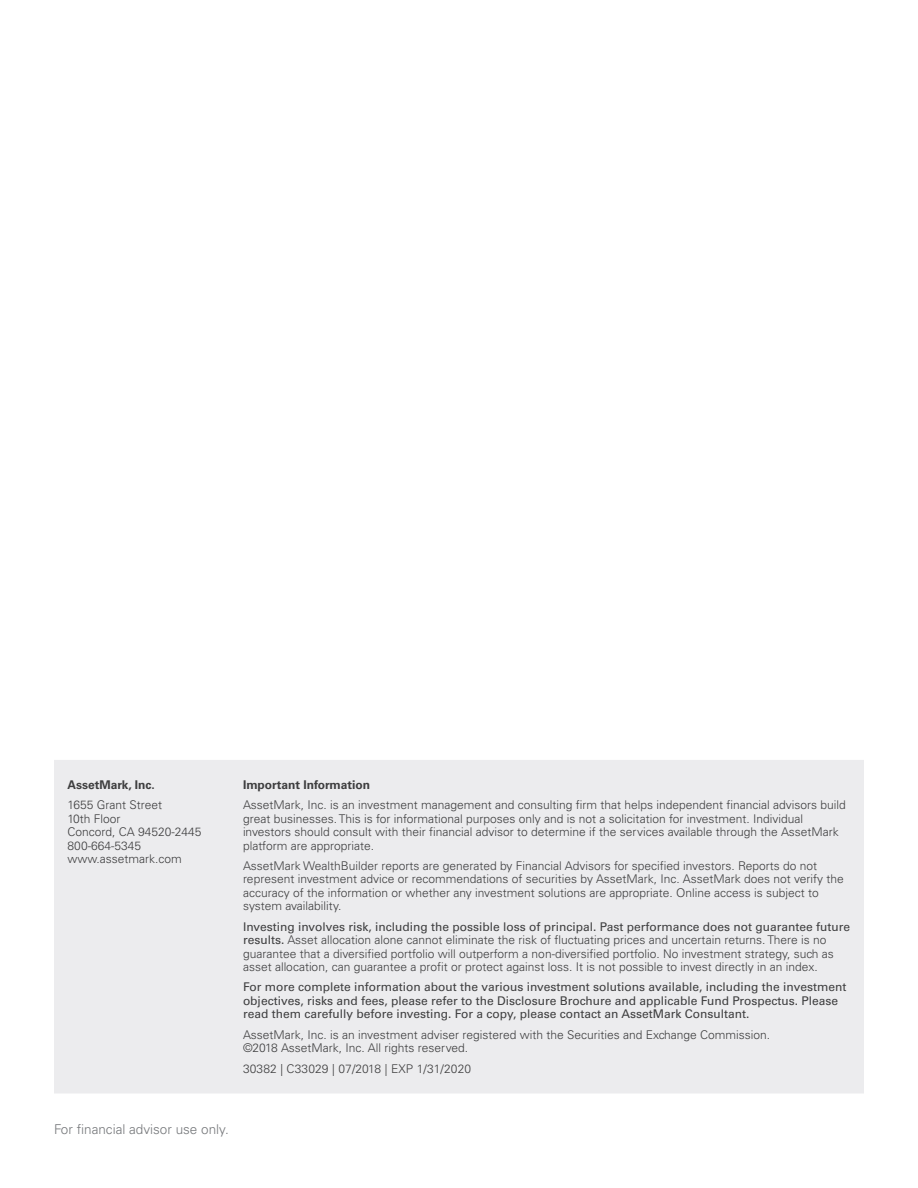
<style>
.page{position:relative;width:918px;height:1188px;background:#fff}
.page>*{position:absolute;margin:0;border:0;box-sizing:border-box;transform-origin:0 0}
.t1{font:300 13.5px "Univers LT Std";color:#76787b}
.t2{font:300 12px/13.5px "Univers LT Std";color:#3e3e3f}
.t3{font:12px/13.5px "Univers LT Std";color:#3e3e3f}
.t4{font:700 12px "Univers LT Std";color:#3e3e3f}
.s1{font-weight:400}
</style>
<div class="page">
<div style="left:54px;top:760px;width:810px;height:333px;background:#ececee"></div>
<p class="t4" style="left:68px;top:778px;width:89px">AssetMark, Inc.</p>
<p class="t2" style="left:68px;top:798px;width:136px">1655 Grant Street<br>10th Floor<br>Concord, CA 94520-2445<br>800-664-5345 www.assetmark.com</p>
<p class="t4" style="left:243px;top:778px;width:129px">Important Information</p>
<p class="t2" style="left:243px;top:798px;width:604px">AssetMark, Inc. is an investment management and consulting firm that helps independent financial advisors build great businesses. This is for informational purposes only and is not a solicitation for investment. Individual investors should consult with their financial advisor to determine if the services available through the AssetMark platform are appropriate.</p>
<p class="t2" style="left:243px;top:859px;width:602px">AssetMark WealthBuilder reports are generated by Financial Advisors for specified investors. Reports do not represent investment advice or recommendations of securities by AssetMark, Inc. AssetMark does not verify the accuracy of the information or whether any investment solutions are appropriate. Online access is subject to system availability.</p>
<p class="t2" style="left:243px;top:920px;width:609px"><span class="s1">Investing involves risk, including the possible loss of principal. Past performance does not guarantee future results.</span> Asset allocation alone cannot eliminate the risk of fluctuating prices and uncertain returns. There is no guarantee that a diversified portfolio will outperform a non-diversified portfolio. No investment strategy, such as asset allocation, can guarantee a profit or protect against loss. It is not possible to invest directly in an index.</p>
<p class="t3" style="left:243px;top:980px;width:605px">For more complete information about the various investment solutions available, including the investment objectives, risks and fees, please refer to the Disclosure Brochure and applicable Fund Prospectus. Please read them carefully before investing. For a copy, please contact an AssetMark Consultant.</p>
<p class="t2" style="left:243px;top:1028px;width:529px">AssetMark, Inc. is an investment adviser registered with the Securities and Exchange Commission. ©2018 AssetMark, Inc. All rights reserved.</p>
<p class="t2" style="left:243px;top:1062px;width:230px">30382 | C33029 | 07/2018 | EXP 1/31/2020</p>
<p class="t1" style="left:54px;top:1121px;width:176px">For financial advisor use only.</p>
</div>
